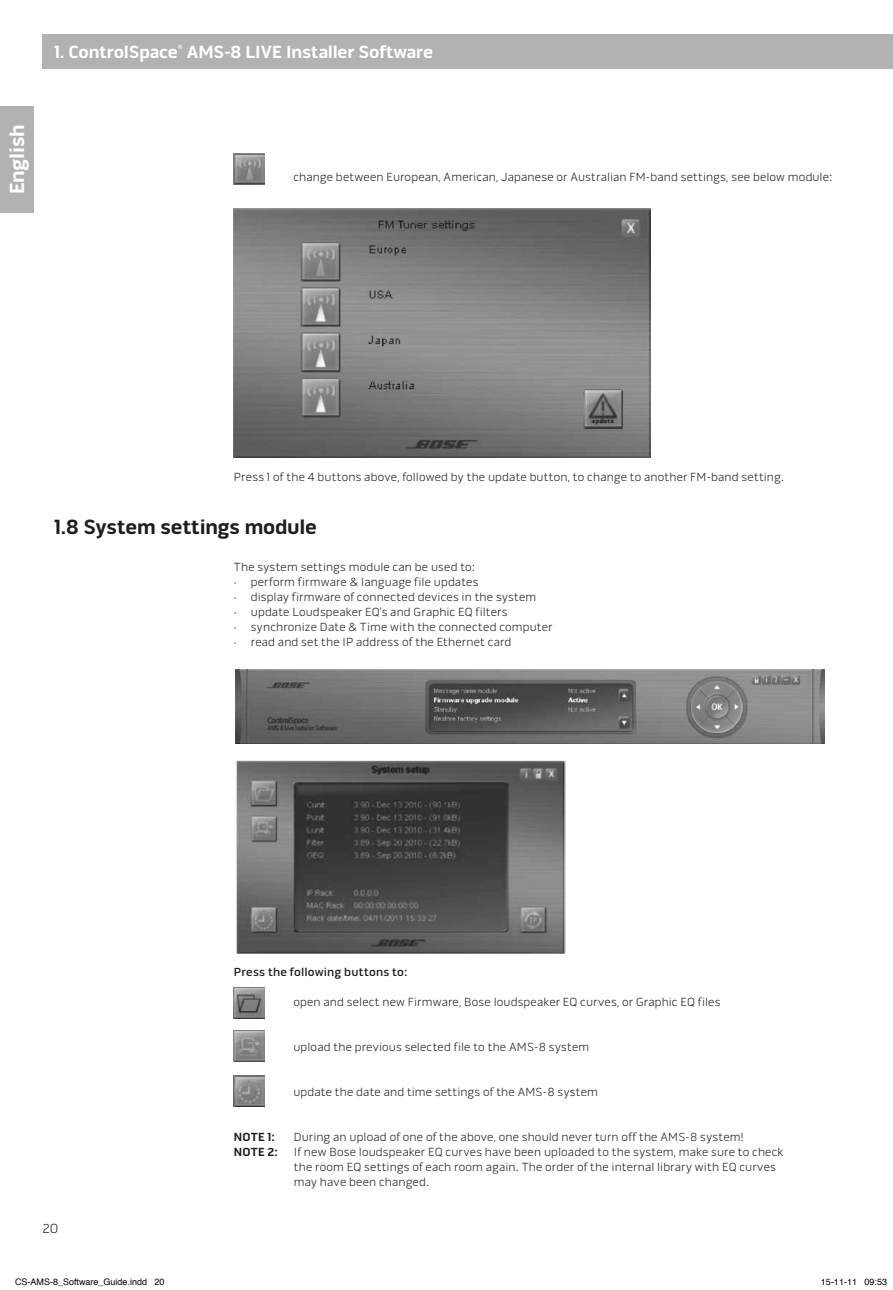
<style>
.page{position:relative;width:893px;height:1290px;background:#fff}
.page>*{position:absolute;margin:0;border:0;box-sizing:border-box;transform-origin:0 0}
.t1{font:700 21px "Bose Gothic";letter-spacing:-.01em;color:#1d1d1b}
.t2{font:700 21px "Bose Gothic";letter-spacing:-.015em;color:#fff}
.t3{font:700 18px "Bose Gothic";letter-spacing:-.005em;color:#fff}
.t4{font:300 13.5px "Bose Gothic";color:#1d1d1b}
.t5{font:300 12px/15px "Bose Gothic";letter-spacing:.015em;color:#1d1d1b}
.t6{font:500 12px "Bose Gothic";letter-spacing:.02em;color:#1d1d1b}
.t7{font:700 12px "Bose Gothic";letter-spacing:.025em;color:#1d1d1b}
.t8{font:9px "Helvetica";color:#000}
.t9{font:700 6px "Bose Gothic";color:#fff}
</style>
<div class="page">
<div style="left:43px;top:34px;width:850px;height:34px;background:#b2b2b2"></div>
<div style="left:0;top:106px;width:34px;height:106px;background:#b2b2b2"></div>
<img style="left:234px;top:153px;width:31px;height:31px">
<img style="left:234px;top:209px;width:416px;height:248px">
<img style="left:236px;top:669px;width:589px;height:74px">
<img style="left:236px;top:760px;width:329px;height:193px">
<img style="left:234px;top:988px;width:31px;height:31px">
<img style="left:234px;top:1031px;width:31px;height:31px">
<img style="left:234px;top:1076px;width:31px;height:31px">
<h2 class="t3" style="left:54px;top:41px;width:125px">1. ControlSpace</h2>
<p class="t9" style="left:178px;top:44px;width:6px">®</p>
<h2 class="t3" style="left:187px;top:41px;width:248px">AMS-8 Live Installer Software</h2>
<h1 class="t2" style="left:5px;top:194px;width:71px;rotate:-90deg">English</h1>
<p class="t5" style="left:293px;top:170px;width:540px">change between European, American, Japanese or Australian FM-band settings, see below module:</p>
<p class="t5" style="left:234px;top:470px;width:552px">Press 1 of the 4 buttons above, followed by the update button, to change to another FM-band setting.</p>
<h1 class="t1" style="left:54px;top:515px;width:264px">1.8 System settings module</h1>
<p class="t5" style="left:234px;top:560px;width:320px">The system settings module can be used to:<br>· perform firmware &amp; language file updates<br>· display firmware of connected devices in the system<br>· update Loudspeaker EQ’s and Graphic EQ filters<br>· synchronize Date &amp; Time with the connected computer · read and set the IP address of the Ethernet card</p>
<p class="t4" style="left:43px;top:1221px;width:18px">20</p>
<p class="t6" style="left:234px;top:965px;width:175px">Press the following buttons to:</p>
<p class="t5" style="left:293px;top:995px;width:429px">open and select new Firmware, Bose loudspeaker EQ curves, or Graphic EQ files</p>
<p class="t5" style="left:293px;top:1040px;width:297px">upload the previous selected file to the AMS-8 system</p>
<p class="t5" style="left:293px;top:1085px;width:306px">update the date and time settings of the AMS-8 system</p>
<p class="t7" style="left:234px;top:1130px;width:43px">NOTE 1:</p>
<p class="t5" style="left:294px;top:1130px;width:451px">During an upload of one of the above, one should never turn off the AMS-8 system!</p>
<p class="t7" style="left:234px;top:1145px;width:45px">NOTE 2:</p>
<p class="t5" style="left:294px;top:1145px;width:491px">If new Bose loudspeaker EQ curves have been uploaded to the system, make sure to check the room EQ settings of each room again. The order of the internal library with EQ curves may have been changed.</p>
<p class="t8" style="left:15px;top:1275px;width:151px">CS-AMS-8_Software_Guide.indd 20</p>
<p class="t8" style="left:821px;top:1275px;width:68px">15-11-11 09:53</p>
</div>
